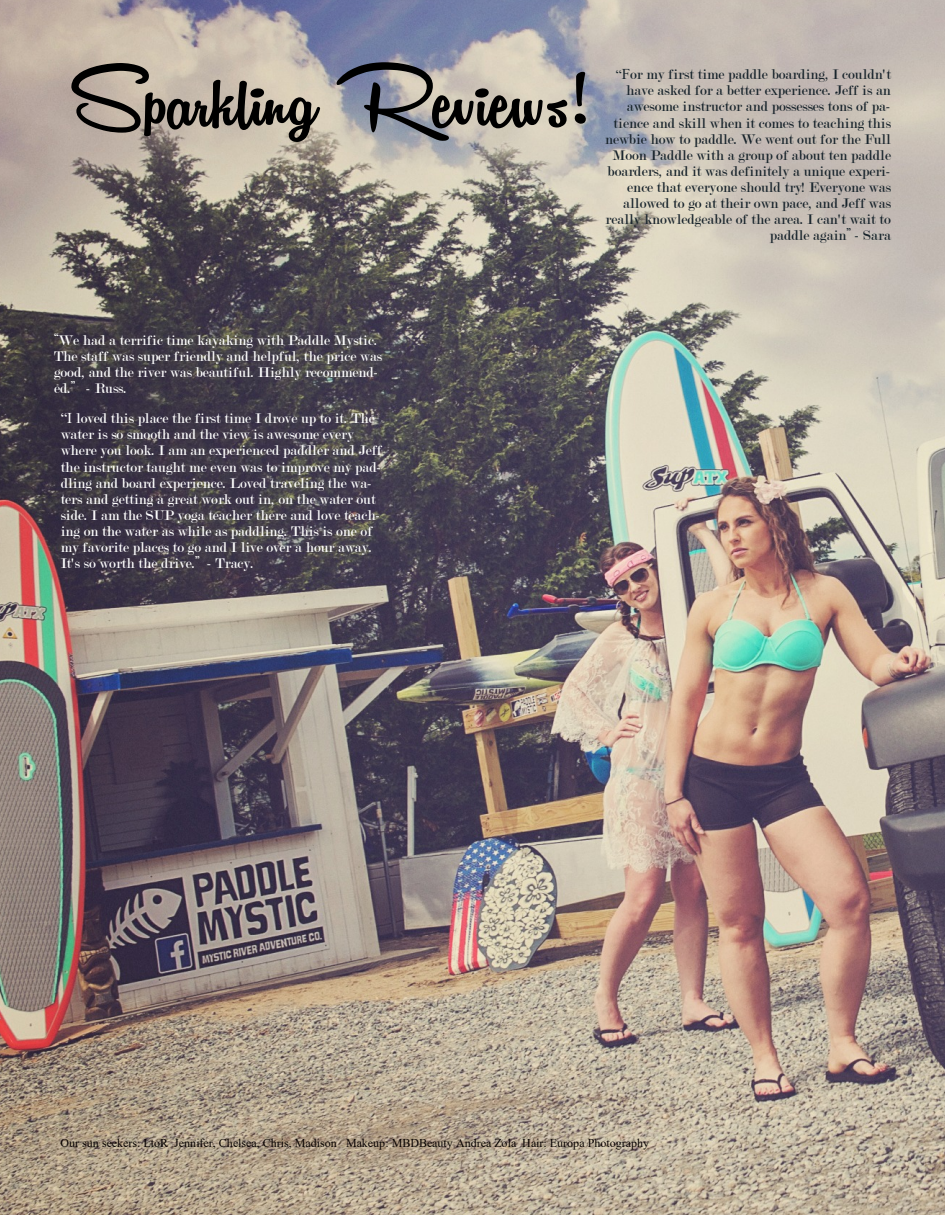
<style>
.page{position:relative;width:945px;height:1215px;background:#fff}
.page>*{position:absolute;margin:0;border:0;box-sizing:border-box;transform-origin:0 0}
.t1{font:97.5px "Remachine Script Personal Use Only";color:#000}
.t2{font:15px/16px "Modern";color:#fff}
.t3{font:15px/16px "Modern";color:#17232b;text-align:right}
.t4{font:12px "Times New Roman";color:#070100}
.s1{font-family:"Times New Roman";font-size:13.5px}
.s2{font-family:"Times New Roman"}
</style>
<div class="page">
<img style="left:0;top:0;width:945px;height:1215px">
<h1 class="t1" style="left:70px;top:52px;width:518px">Sparkling Reviews!</h1>
<p class="t3" style="left:605px;top:68px;width:287px"><span class="s1">“</span><span class="s2">F</span>or my first time paddle boarding, I couldn't have asked for a better experience. Jeff is an awesome instructor and possesses tons of pa&shy;tience and skill when it comes to teaching this newbie how to paddle. We went out for the Full Moon Paddle with a group of about ten paddle boarders, and it was definitely a unique experi&shy;ence that everyone should try! Everyone was allowed to go at their own pace, and Jeff was really knowledgeable of the area. I can't wait to paddle again” - Sara</p>
<p class="t2" style="left:54px;top:333px;width:330px">“We had a terrific time kayaking with Paddle Mystic.<br>The staff was super friendly and helpful, the price was good, and the river was beautiful. Highly recommend&shy;ed.” - Russ.</p>
<p class="t2" style="left:61px;top:412px;width:323px"><span class="s2">“I</span> loved this place the first time I drove up to it. The water is so smooth and the view is awesome every where you look. I am an experienced paddler and Jeff the instructor taught me even was to improve my pad&shy;dling and board experience. Loved traveling the wa&shy;ters and getting a great work out in, on the water out side. I am the SUP yoga teacher there and love teach&shy;ing on the water as while as paddling. This is one of my favorite places to go and I live over a hour away.<br>It's so worth the drive.” - Tracy.</p>
<p class="t4" style="left:61px;top:1138px;width:590px">Our sun seekers: LtoR Jennifer, Chelsea, Chris, Madison Makeup: MBDBeauty Andrea Zola Hair: Europa Photography</p>
</div>
